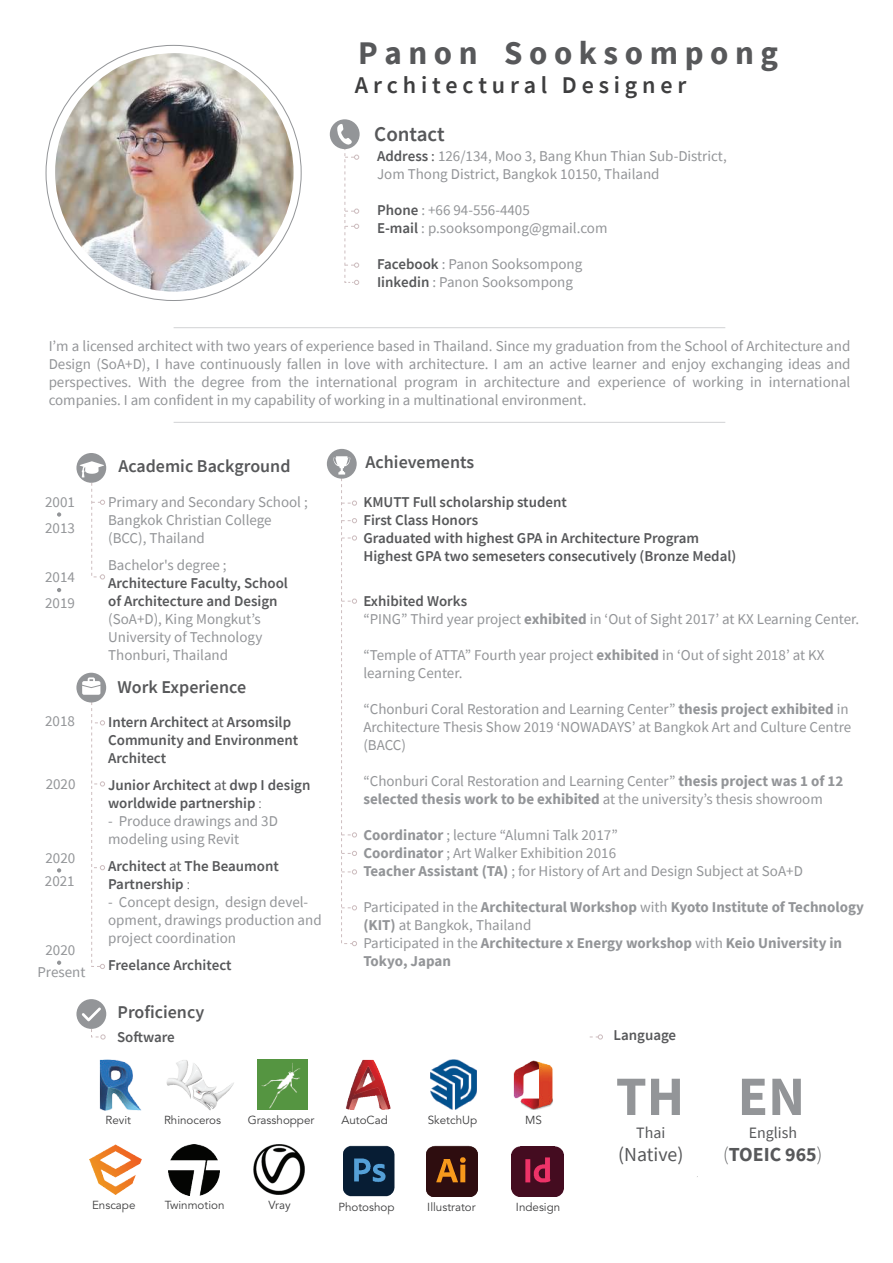
<style>
.page{position:relative;width:893px;height:1263px;background:#fff}
.page>*{position:absolute;margin:0;border:0;box-sizing:border-box;transform-origin:0 0}
.t1{font:700 55.65px "Source Sans Pro";color:#939598}
.t2{font:700 33px "Source Sans Pro";color:#57585a}
.t3{font:600 24px "Source Sans Pro";color:#3e3e3f}
.t4{font:600 21px "Source Sans Pro";color:#57585a}
.t5{font:700 19.8px "Source Sans Pro";color:#57585a}
.t6{font:19.8px "Source Sans Pro";color:#57585a}
.t7{font:600 18px "Source Sans Pro";color:#57585a}
.t8{font:15.9px "Source Sans Pro";color:#57585a}
.t9{font:15px/18px "Source Sans Pro";color:#939598}
.t10{font:600 15px/18px "Source Sans Pro";color:#57585a}
.t11{font:700 15px/18px "Source Sans Pro";color:#939598}
.t12{font:11.55px "Avenir LT Pro";color:#3e3e3f}
.s1{font-weight:600;color:#57585a}
.s2{color:#57585a}
.s3{font-weight:400}
.s4{font-weight:300}
.s5{font-weight:700}
</style>
<div class="page">
<img style="left:55px;top:53px;width:239px;height:239px;border-radius:119px">
<svg style="left:330px;top:119px;width:30px;height:166px"></svg>
<hr style="left:174px;top:327px;width:551px;height:1px;background:#d1d2d4">
<hr style="left:174px;top:422px;width:551px;height:1px;background:#d1d2d4">
<div style="left:76px;top:673px;width:30px;height:29px;background:#939598;border-radius:50%"></div>
<svg style="left:80px;top:677px;width:23px;height:18px"></svg>
<svg style="left:91px;top:701px;width:14px;height:268px"></svg>
<svg style="left:57px;top:960px;width:4px;height:5px"></svg>
<svg style="left:57px;top:868px;width:4px;height:4px"></svg>
<div style="left:76px;top:453px;width:30px;height:30px;background:#939598;border-radius:50%"></div>
<svg style="left:80px;top:461px;width:25px;height:118px"></svg>
<svg style="left:57px;top:588px;width:4px;height:4px"></svg>
<svg style="left:57px;top:512px;width:4px;height:5px"></svg>
<div style="left:327px;top:449px;width:30px;height:30px;background:#939598;border-radius:50%"></div>
<svg style="left:333px;top:456px;width:24px;height:490px"></svg>
<svg style="left:590px;top:1034px;width:13px;height:5px"></svg>
<svg style="left:91px;top:1028px;width:14px;height:11px"></svg>
<div style="left:76px;top:999px;width:30px;height:30px;background:#939598;border-radius:50%"></div>
<svg style="left:82px;top:1007px;width:19px;height:14px"></svg>
<img style="left:99px;top:1060px;width:42px;height:50px">
<img style="left:346px;top:1059px;width:45px;height:51px">
<img style="left:167px;top:1060px;width:67px;height:50px">
<img style="left:430px;top:1059px;width:46px;height:51px">
<img style="left:257px;top:1059px;width:51px;height:51px">
<img style="left:513px;top:1060px;width:40px;height:50px">
<img style="left:168px;top:1145px;width:51px;height:50px">
<img style="left:90px;top:1144px;width:51px;height:51px">
<img style="left:254px;top:1144px;width:51px;height:51px">
<img style="left:343px;top:1146px;width:51px;height:50px">
<img style="left:426px;top:1146px;width:52px;height:50px">
<img style="left:511px;top:1146px;width:52px;height:51px">
<h2 class="t2" style="left:358px;top:31px;width:421px">P a n o n S o o k s o m p o n g</h2>
<h3 class="t3" style="left:355px;top:70px;width:333px">A r c h i t e c t u r a l D e s i g n e r</h3>
<h3 class="t4" style="left:374px;top:120px;width:72px">Contact</h3>
<p class="t9" style="left:377px;top:147px;width:351px"><span class="s1">Address</span> <span class="s2">:</span> 126/134, Moo 3, Bang Khun Thian Sub-District,<br>Jom Thong District, Bangkok 10150, Thailand</p>
<p class="t9" style="left:377px;top:201px;width:232px"><span class="s1">Phone</span> : +66 94-556-4405<br><span class="s1">E-mail</span> : p.sooksompong@gmail.com</p>
<p class="t9" style="left:377px;top:255px;width:207px"><span class="s1">Facebook</span> : Panon Sooksompong<br><span class="s1">Iinkedin</span> : Panon Sooksompong</p>
<p class="t9" style="left:49px;top:336px;width:803px;text-align:justify">I’m a licensed architect with two years of experience based in Thailand. Since my graduation from the School of Architecture and Design (SoA+D), I have continuously fallen in love with architecture. I am an active learner and enjoy exchanging ideas and perspectives. With the degree from the international program in architecture and experience of working in international companies. I am confident in my capability of working in a multinational environment.</p>
<p class="t9" style="left:45px;top:488px;width:31px;line-height:26.1px">2001<br>2013</p>
<p class="t9" style="left:45px;top:564px;width:31px;line-height:26.1px">2014<br>2019</p>
<p class="t9" style="left:45px;top:712px;width:31px">2018</p>
<p class="t9" style="left:46px;top:775px;width:31px">2020</p>
<p class="t9" style="left:45px;top:846px;width:32px;line-height:23.1px">2020<br>2021</p>
<p class="t9" style="left:37px;top:939px;width:49px;line-height:21.9px;text-align:center">2020<br>Present</p>
<p class="t7" style="left:118px;top:454px;width:174px">Academic Background</p>
<p class="t9" style="left:108px;top:493px;width:201px">Primary and Secondary School ;<br>Bangkok Christian College (BCC), Thailand</p>
<p class="t9" style="left:108px;top:556px;width:120px">Bachelor's degree ;</p>
<p class="t10" style="left:108px;top:574px;width:181px">Architecture Faculty, School of Architecture and Design</p>
<p class="t9" style="left:108px;top:610px;width:156px;text-align:justify">(SoA+D), King Mongkut’s University of Technology Thonburi, Thailand</p>
<p class="t7" style="left:118px;top:676px;width:130px">Work Experience</p>
<p class="t10" style="left:108px;top:713px;width:192px">Intern Architect <span class="s3">at</span> Arsomsilp<br>Community and Environment<br>Architect</p>
<p class="t10" style="left:108px;top:776px;width:204px">Junior Architect <span class="s3">at</span> dwp I design worldwide partnership <span class="s4">:</span></p>
<p class="t9" style="left:108px;top:812px;width:171px">- Produce drawings and 3D modeling using Revit</p>
<p class="t10" style="left:108px;top:857px;width:172px">Architect <span class="s3">at</span> The Beaumont<br>Partnership <span class="s4">:</span></p>
<p class="t9" style="left:108px;top:893px;width:215px">- Concept design, design devel&shy;opment, drawings production and project coordination</p>
<p class="t10" style="left:108px;top:956px;width:125px">Freelance Architect</p>
<p class="t7" style="left:118px;top:1000px;width:88px">Proficiency</p>
<p class="t10" style="left:117px;top:1028px;width:59px">Software</p>
<p class="t7" style="left:366px;top:450px;width:110px">Achievements</p>
<p class="t10" style="left:363px;top:493px;width:374px">KMUTT Full scholarship student<br>First Class Honors<br>Graduated with highest GPA in Architecture Program Highest GPA two semeseters consecutively (Bronze Medal)</p>
<p class="t9" style="left:363px;top:592px;width:497px"><span class="s1">Exhibited Works<br></span>“PING” Third year project <span class="s5">exhibited</span> in ‘Out of Sight 2017’ at KX Learning Center.</p>
<p class="t9" style="left:363px;top:646px;width:463px">“Temple of ATTA” Fourth year project <span class="s5">exhibited</span> in ‘Out of sight 2018’ at KX learning Center.</p>
<p class="t9" style="left:363px;top:700px;width:489px">“Chonburi Coral Restoration and Learning Center” <span class="s5">thesis project exhibited</span> in<br>Architecture Thesis Show 2019 ‘NOWADAYS’ at Bangkok Art and Culture Centre (BACC)</p>
<p class="t9" style="left:363px;top:772px;width:481px">“Chonburi Coral Restoration and Learning Center” <span class="s5">thesis project was 1 of 12 selected thesis work to be exhibited</span> at the university’s thesis showroom</p>
<p class="t9" style="left:363px;top:826px;width:441px"><span class="s5">Coordinator</span> ; lecture “Alumni Talk 2017”<br><span class="s5">Coordinator</span> ; Art Walker Exhibition 2016<br><span class="s5">Teacher Assistant (TA)</span> ; for History of Art and Design Subject at SoA+D</p>
<p class="t11" style="left:363px;top:898px;width:502px"><span class="s3">Participated in the</span> Architectural Workshop <span class="s3">with</span> Kyoto Institute of Technology (KIT) <span class="s3">at Bangkok, Thailand<br>Participated in the</span> Architecture x Energy workshop <span class="s3">with</span> Keio University in Tokyo, Japan</p>
<p class="t10" style="left:613px;top:1026px;width:64px">Language</p>
<p class="t12" style="left:164px;top:1113px;width:58px">Rhinoceros</p>
<p class="t12" style="left:428px;top:1113px;width:51px">SketchUp</p>
<p class="t12" style="left:248px;top:1113px;width:68px">Grasshopper</p>
<p class="t12" style="left:525px;top:1113px;width:18px">MS</p>
<p class="t12" style="left:106px;top:1113px;width:27px">Revit</p>
<p class="t12" style="left:341px;top:1113px;width:48px">AutoCad</p>
<h1 class="t1" style="left:616px;top:1059px;width:191px">TH EN</h1>
<p class="t8" style="left:636px;top:1122px;width:31px">Thai</p>
<h3 class="t6" style="left:618px;top:1142px;width:67px">(Native)</h3>
<p class="t8" style="left:749px;top:1122px;width:50px">English</p>
<h3 class="t5" style="left:723px;top:1141px;width:101px"><span class="s4">(</span>TOEIC 965<span class="s4">)</span></h3>
<p class="t12" style="left:92px;top:1198px;width:45px">Enscape</p>
<p class="t12" style="left:338px;top:1200px;width:58px">Photoshop</p>
<p class="t12" style="left:165px;top:1198px;width:61px">Twinmotion</p>
<p class="t12" style="left:427px;top:1200px;width:50px">Illustrator</p>
<p class="t12" style="left:269px;top:1198px;width:24px">Vray</p>
<p class="t12" style="left:516px;top:1200px;width:46px">Indesign</p>
</div>
